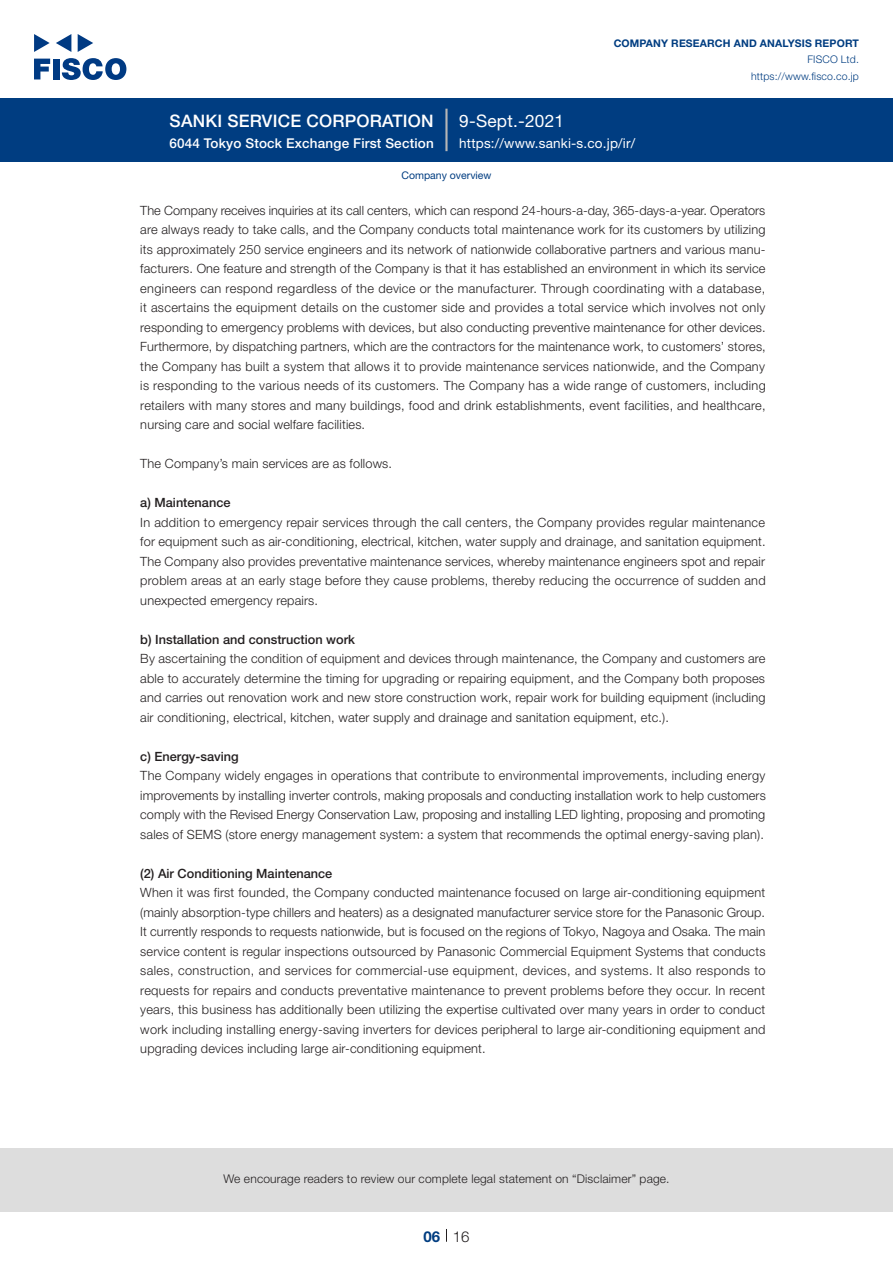
<style>
.page{position:relative;width:893px;height:1263px;background:#fff}
.page>*{position:absolute;margin:0;border:0;box-sizing:border-box;transform-origin:0 0}
.t1{font:500 17.25px "Helvetica Neue LT Std";letter-spacing:.015em;color:#fff}
.t2{font:17.25px "Helvetica Neue LT Std";letter-spacing:.015em;color:#fff}
.t3{font:300 15px "Helvetica Neue LT Std";color:#231f20}
.t4{font:700 15px "Helvetica Neue LT Std";color:#003d81}
.t5{font:500 13.5px "Helvetica Neue LT Std";letter-spacing:.015em;color:#fff}
.t6{font:13.5px "Helvetica Neue LT Std";color:#fff}
.t7{font:300 12.75px/19.5px "Helvetica Neue LT Std";letter-spacing:.015em;color:#231f20;text-align:justify}
.t8{font:500 12.75px "Helvetica Neue LT Std";color:#231f20}
.t9{font:300 12px "Helvetica Neue LT Std";letter-spacing:.015em;color:#231f20}
.t10{font:700 10.5px "Helvetica Neue LT Std";letter-spacing:.015em;color:#003d81}
.t11{font:300 10.5px/16.5px "Helvetica Neue LT Std";letter-spacing:.015em;color:#003d81;text-align:right}
.t12{font:10.5px "Helvetica Neue LT Std";color:#003d81}
</style>
<div class="page">
<div style="left:0;top:1148px;width:893px;height:64px;background:#ddd"></div>
<svg style="left:34px;top:59px;width:16px;height:20px"></svg>
<div style="left:53px;top:59px;width:6px;height:20px;background:#003a83"></div>
<svg style="left:62px;top:58px;width:64px;height:22px"></svg>
<svg style="left:34px;top:34px;width:16px;height:18px"></svg>
<svg style="left:78px;top:34px;width:15px;height:18px"></svg>
<svg style="left:56px;top:34px;width:15px;height:18px"></svg>
<div style="left:0;top:98px;width:893px;height:64px;background:#003d81"></div>
<hr style="left:445px;top:109px;width:3px;height:42px;background:#b5b5b6">
<svg style="left:446px;top:1229px;width:1px;height:13px"></svg>
<h1 class="t1" style="left:170px;top:110px;width:266px">SANKI SERVICE CORPORATION</h1>
<p class="t5" style="left:169px;top:135px;width:266px">6044 Tokyo Stock Exchange First Section</p>
<h1 class="t2" style="left:459px;top:110px;width:106px">9-Sept.-2021</h1>
<p class="t10" style="left:614px;top:37px;width:247px">COMPANY RESEARCH AND ANALYSIS REPORT</p>
<p class="t11" style="left:751px;top:51px;width:109px">FISCO Ltd. https://www.fisco.co j p.</p>
<p class="t6" style="left:459px;top:135px;width:178px">h t t p s : / / w w w . s a n k i .s- c o j p. /i r/</p>
<p class="t12" style="left:401px;top:169px;width:92px">Company overview</p>
<p class="t7" style="left:140px;top:200px;width:627px">The Company receives inquiries at its call centers, which can respond 24-hours -a- day, 365-days -a- year. Operators are always ready to take calls, and the Company conducts total maintenance work for its customers by utilizing</p>
<p class="t7" style="left:140px;top:259px;width:627px">facturers. One feature and strength of the Company is that it has established an environment in which its service</p>
<p class="t7" style="left:140px;top:239px;width:627px">its approximately 250 service engineers and its network of nationwide collaborative partners and various manu-</p>
<p class="t7" style="left:140px;top:278px;width:627px">engineers can respond regardless of the device or the manufacturer. Through coordinating with a database, it ascertains the equipment details on the customer side and provides a total service which involves not only responding to emergency problems with devices, but also conducting preventive maintenance for other devices.<br>Furthermore, by dispatching partners, which are the contractors for the maintenance work to, customers’ stores, the Company has built a system that allows it to provide maintenance services nationwide, and the Company is responding to the various needs of its customers. The Company has a wide range of customers, including retailers with many stores and many buildings, food and drink establishments, event facilities, and healthcare, nursing care and social welfare facilities.</p>
<p class="t7" style="left:140px;top:454px;width:253px">The Company s’ main services are as follows.</p>
<p class="t8" style="left:140px;top:495px;width:92px">a) Maintenance</p>
<p class="t7" style="left:140px;top:512px;width:627px">In addition to emergency repair services through the call centers, the Company provides regular maintenance for equipment such as air-conditioning, electrical, kitchen, water supply and drainage, and sanitation equipment.<br>The Company also provides preventative maintenance services, whereby maintenance engineers spot and repair problem areas at an early stage before they cause problems, thereby reducing the occurrence of sudden and unexpected emergency repairs.</p>
<p class="t8" style="left:140px;top:632px;width:216px">b) Installation and construction work</p>
<p class="t7" style="left:140px;top:649px;width:627px">By ascertaining the condition of equipment and devices through maintenance, the Company and customers are able to accurately determine the timing for upgrading or repairing equipment, and the Company both proposes and carries out renovation work and new store construction work, repair work for building equipment (including air conditioning, electrical, kitchen, water supply and drainage and sanitation equipment, etc .(.</p>
<p class="t8" style="left:140px;top:749px;width:100px">c) Energy-saving</p>
<p class="t7" style="left:140px;top:766px;width:627px">The Company widely engages in operations that contribute to environmental improvements, including energy improvements by installing inverter controls, making proposals and conducting installation work to help customers comply with the Revised Energy Conservation Law, proposing and installing LED lighting, proposing and promoting sales of SEMS (store energy management system a: system that recommends the optimal energy-saving plan .(</p>
<p class="t8" style="left:140px;top:866px;width:194px">2( ) Air Conditioning Maintenance</p>
<p class="t7" style="left:140px;top:883px;width:627px">When it was first founded, the Company conducted maintenance focused on large air-conditioning equipment (mainly absorption-type chillers and heaters) as a designated manufacturer service store for the Panasonic Group.<br>It currently responds to requests nationwide, but is focused on the regions of Tokyo, Nagoya and Osaka. The main service content is regular inspections outsourced by Panasonic Commercial Equipment Systems that conducts sales, construction, and services for commercial-use equipment, devices, and systems It. also responds to requests for repairs and conducts preventative maintenance to prevent problems before they occur In. recent years, this business has additionally been utilizing the expertise cultivated over many years in order to conduct work including installing energy-saving inverters for devices peripheral to large air-conditioning equipment and upgrading devices including large air-conditioning equipment.</p>
<p class="t9" style="left:223px;top:1171px;width:448px">We encourage readers to review our complete legal statement on “Disclaimer” page.</p>
<p class="t4" style="left:423px;top:1227px;width:18px">06</p>
<p class="t3" style="left:453px;top:1227px;width:18px">16</p>
</div>
